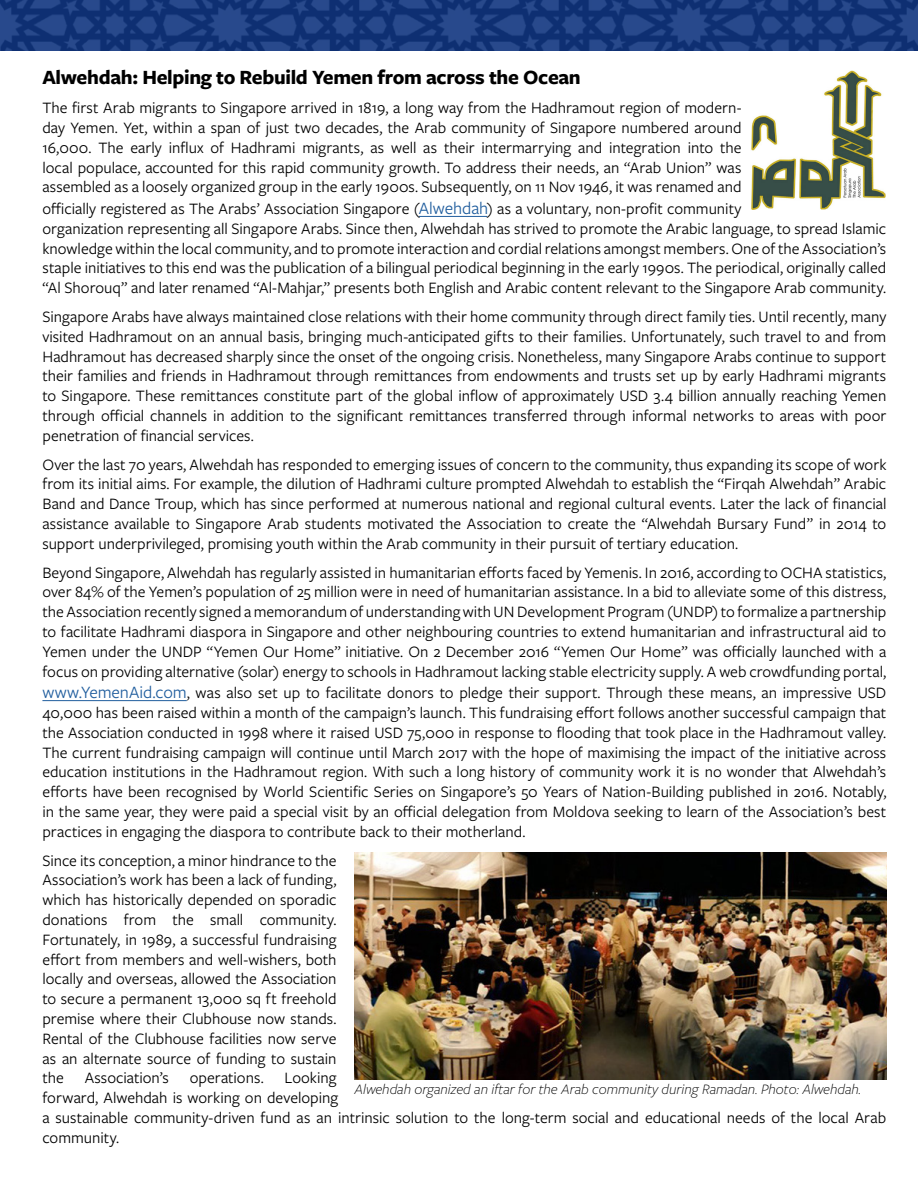
<style>
.page{position:relative;width:918px;height:1188px;background:#fff}
.page>*{position:absolute;margin:0;border:0;box-sizing:border-box;transform-origin:0 0}
.t1{font:700 21px "Freight Sans Pro";letter-spacing:-.015em;color:#000}
.t2{font:16.5px/19.8px "Freight Sans Pro";color:#000;text-align:justify}
.t3{font:italic 300 15px "Freight Sans Pro";color:#000}
.s1{font-size:18px;color:#215e9e}
</style>
<div class="page">
<hr style="left:419px;top:216px;width:68px;height:1px;background:#215e9e">
<hr style="left:42px;top:700px;width:145px;height:1px;background:#215e9e">
<svg style="left:0;top:0;width:918px;height:50px;background:#1a3b7d"></svg>
<img style="left:355px;top:852px;width:531px;height:227px">
<img style="left:751px;top:70px;width:135px;height:139px">
<p class="t1" style="left:42px;top:63px;width:540px">Alwehdah: Helping to Rebuild Yemen from across the Ocean</p>
<p class="t2" style="left:42px;top:97px;width:701px">The first Arab migrants to Singapore arrived in 1819, a long way from the Hadhramout region of modern&shy;day Yemen. Yet, within a span of just two decades, the Arab community of Singapore numbered around 16,000. The early influx of Hadhrami migrants, as well as their intermarrying and integration into the local populace, accounted for this rapid community growth. To address their needs, an “Arab Union” was assembled as a loosely organized group in the early 1900s. Subsequently, on 11 Nov 1946, it was renamed and</p>
<p class="t2" style="left:42px;top:198px;width:845px;text-align:left">officially registered as The Arabs’ Association Singapore (<span class="s1">Alwehdah</span>) as a voluntary, non-profit community<br>organization representing all Singapore Arabs. Since then, Alwehdah has strived to promote the Arabic language, to spread Islamic knowledge within the local community, and to promote interaction and cordial relations amongst members. One of the Association’s staple initiatives to this end was the publication of a bilingual periodical beginning in the early 1990s. The periodical, originally called “Al Shorouq” and later renamed “Al-Mahjar,” presents both English and Arabic content relevant to the Singapore Arab community.</p>
<p class="t2" style="left:42px;top:306px;width:845px">Singapore Arabs have always maintained close relations with their home community through direct family ties. Until recently, many visited Hadhramout on an annual basis, bringing much-anticipated gifts to their families. Unfortunately, such travel to and from Hadhramout has decreased sharply since the onset of the ongoing crisis. Nonetheless, many Singapore Arabs continue to support their families and friends in Hadhramout through remittances from endowments and trusts set up by early Hadhrami migrants to Singapore. These remittances constitute part of the global inflow of approximately USD 3.4 billion annually reaching Yemen through official channels in addition to the significant remittances transferred through informal networks to areas with poor penetration of financial services.</p>
<p class="t2" style="left:42px;top:454px;width:846px">Over the last 70 years, Alwehdah has responded to emerging issues of concern to the community, thus expanding its scope of work from its initial aims. For example, the dilution of Hadhrami culture prompted Alwehdah to establish the “Firqah Alwehdah” Arabic Band and Dance Troup, which has since performed at numerous national and regional cultural events. Later the lack of financial assistance available to Singapore Arab students motivated the Association to create the “Alwehdah Bursary Fund” in 2014 to support underprivileged, promising youth within the Arab community in their pursuit of tertiary education.</p>
<p class="t2" style="left:42px;top:562px;width:845px">Beyond Singapore, Alwehdah has regularly assisted in humanitarian efforts faced by Yemenis. In 2016, according to OCHA statistics, over 84% of the Yemen’s population of 25 million were in need of humanitarian assistance. In a bid to alleviate some of this distress, the Association recently signed a memorandum of understanding with UN Development Program (UNDP) to formalize a partnership to facilitate Hadhrami diaspora in Singapore and other neighbouring countries to extend humanitarian and infrastructural aid to Yemen under the UNDP “Yemen Our Home” initiative. On 2 December 2016 “Yemen Our Home” was officially launched with a focus on providing alternative (solar) energy to schools in Hadhramout lacking stable electricity supply. A web crowdfunding portal,</p>
<p class="t2" style="left:42px;top:682px;width:846px"><span class="s1">www.YemenAid.com</span>, was also set up to facilitate donors to pledge their support. Through these means, an impressive USD 40,000 has been raised within a month of the campaign’s launch. This fundraising effort follows another successful campaign that the Association conducted in 1998 where it raised USD 75,000 in response to flooding that took place in the Hadhramout valley.<br>The current fundraising campaign will continue until March 2017 with the hope of maximising the impact of the initiative across education institutions in the Hadhramout region. With such a long history of community work it is no wonder that Alwehdah’s efforts have been recognised by World Scientific Series on Singapore’s 50 Years of Nation-Building published in 2016. Notably, in the same year, they were paid a special visit by an official delegation from Moldova seeking to learn of the Association’s best practices in engaging the diaspora to contribute back to their motherland.</p>
<p class="t2" style="left:42px;top:850px;width:296px">Since its conception, a minor hindrance to the Association’s work has been a lack of funding, which has historically depended on sporadic donations from the small community.<br>Fortunately, in 1989, a successful fundraising effort from members and well-wishers, both locally and overseas, allowed the Association to secure a permanent 13,000 sq ft freehold premise where their Clubhouse now stands.<br>Rental of the Clubhouse facilities now serve as an alternate source of funding to sustain the</p>
<p class="t2" style="left:42px;top:1067px;width:845px;text-align:left;text-indent:242px">Looking<br>forward, Alwehdah is working on developing<br>a sustainable community-driven fund as an intrinsic solution to the long-term social and educational needs of the local Arab community.</p>
<p class="t2" style="left:85px;top:1067px;width:86px">Association’s</p>
<p class="t2" style="left:190px;top:1067px;width:76px">operations.</p>
<p class="t3" style="left:355px;top:1080px;width:508px">Alwehdah organized an iftar for the Arab community during Ramadan. Photo: Alwehdah.</p>
</div>
